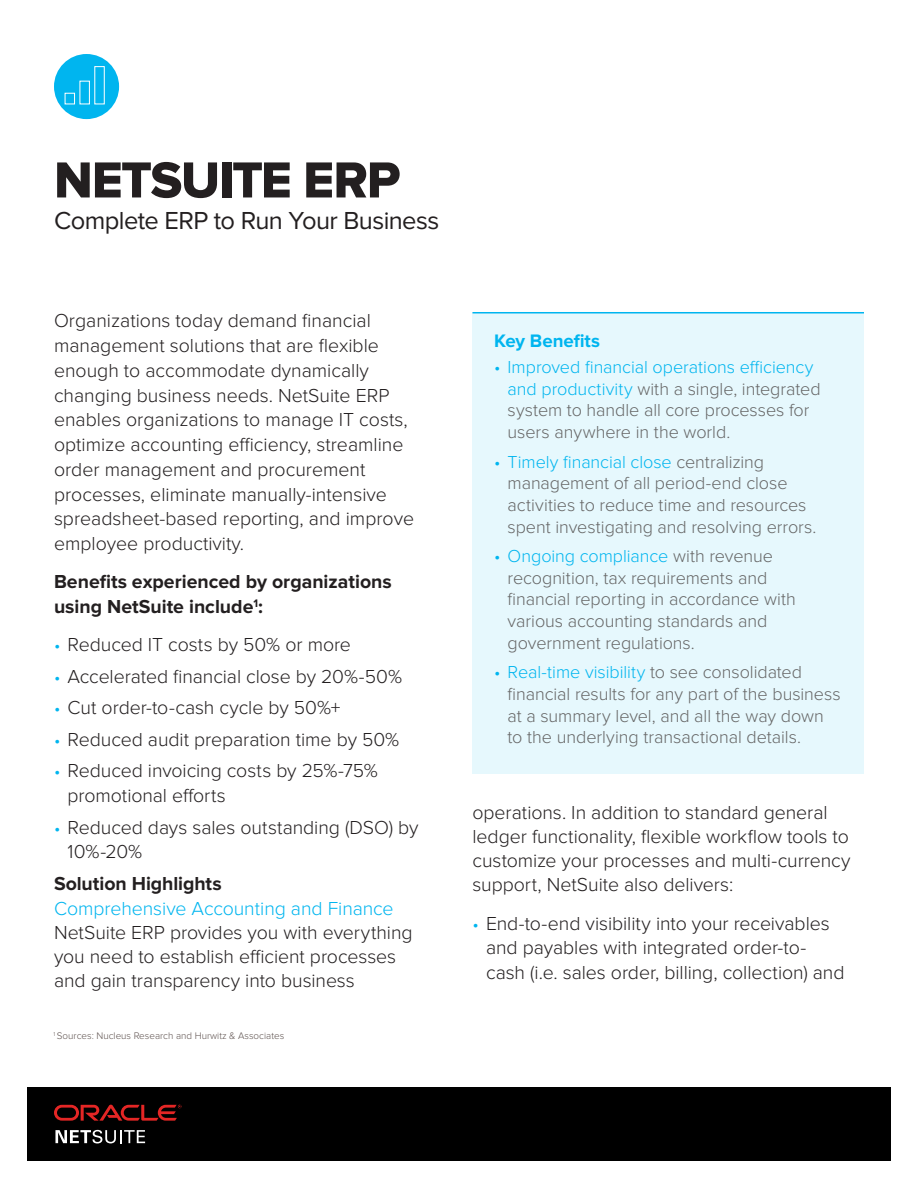
<style>
.page{position:relative;width:918px;height:1188px;background:#fff}
.page>*{position:absolute;margin:0;border:0;box-sizing:border-box;transform-origin:0 0}
.H1-sub_2016{font:52.5px "Proxima Nova Extrabld";letter-spacing:-.025em;color:#231f20}
.H1-sub_2016-2{font:25.5px "Proxima Nova";letter-spacing:-.025em;color:#231f20}
.Body{font:300 19.5px/24.8px "Proxima Nova";color:#231f20}
.Main_Body_2016{font:300 19.5px/24px "Proxima Nova";letter-spacing:-.005em;color:#231f20}
.H2_Main_Body_Header{font:700 19.5px/24.8px "Proxima Nova";color:#231f20}
.H2_Main_Body_Header-2{font:300 19.5px "Proxima Nova";letter-spacing:-.005em;color:#00b5ef}
.H3_sidebar_blue_head{font:700 18.75px "Proxima Nova";letter-spacing:-.005em;color:#00b5ef}
.t1{font:300 18px/21.6px "Proxima Nova";letter-spacing:-.005em;color:#666}
.t2{font:300 9.9px "Proxima Nova";color:#5d514e}
.s1{font-size:18px;color:#00b5ef}
.s2{color:#00b5ef}
</style>
<div class="page">
<div style="left:27px;top:1087px;width:864px;height:74px;background:#000"></div>
<div style="left:54px;top:54px;width:65px;height:65px;background:#00b5ef;border-radius:50%"></div>
<div style="left:65px;top:93px;width:10px;height:11px;border:1px solid #fff"></div>
<div style="left:79px;top:81px;width:11px;height:23px;border:1px solid #fff"></div>
<div style="left:94px;top:66px;width:11px;height:38px;border:1px solid #fff"></div>
<div style="left:472px;top:312px;width:392px;height:462px;background:#e6f8fd"></div>
<hr style="left:472px;top:312px;width:392px;height:1px;background:#00b5ef">
<svg style="left:54px;top:1105px;width:127px;height:16px"></svg>
<svg style="left:55px;top:1130px;width:90px;height:13px"></svg>
<p class="H1-sub_2016" style="left:54px;top:150px;width:348px">NETSUITE ERP</p>
<p class="H1-sub_2016-2" style="left:54px;top:206px;width:387px">Complete ERP to Run Your Business</p>
<p class="Body" style="left:54px;top:309px;width:362px">Organizations today demand financial management solutions that are flexible enough to accommodate dynamically changing business needs. NetSuite ERP enables organizations to manage IT costs, optimize accounting efficiency, streamline order management and procurement processes, eliminate manually-intensive spreadsheet-based reporting, and improve employee productivity.</p>
<p class="H2_Main_Body_Header" style="left:54px;top:570px;width:339px">Benefits experienced by organizations using NetSuite include<sup>1</sup>:</p>
<p class="Body" style="left:54px;top:633px;width:299px"><span class="s1">•</span> Reduced IT costs by 50% or more</p>
<p class="Body" style="left:54px;top:664px;width:350px"><span class="s1">•</span> Accelerated financial close by 20%-50%</p>
<p class="Body" style="left:54px;top:696px;width:288px"><span class="s1">•</span> Cut order-to-cash cycle by 50%+</p>
<p class="Body" style="left:54px;top:727px;width:347px"><span class="s1">•</span> Reduced audit preparation time by 50%</p>
<p class="Body" style="left:68px;top:759px;width:312px;text-indent:-14px"><span class="s1">•</span> Reduced invoicing costs by 25%-75% promotional efforts</p>
<p class="Body" style="left:68px;top:815px;width:353px;text-indent:-14px"><span class="s1">•</span> Reduced days sales outstanding (DSO) by<br>10%-20%</p>
<p class="H2_Main_Body_Header" style="left:54px;top:871px;width:169px">Solution Highlights</p>
<p class="H2_Main_Body_Header-2" style="left:54px;top:897px;width:341px">Comprehensive Accounting and Finance</p>
<p class="Main_Body_2016" style="left:54px;top:920px;width:360px">NetSuite ERP provides you with everything you need to establish efficient processes and gain transparency into business</p>
<p class="t2" style="left:54px;top:1030px;width:232px"><sup>1</sup> Sources: Nucleus Research and Hurwitz &amp; Associates</p>
<p class="H3_sidebar_blue_head" style="left:494px;top:330px;width:108px">Key Benefits</p>
<p class="t1" style="left:508px;top:357px;width:315px;text-indent:-14px"><span class="s2">• Improved financial operations efficiency and productivity</span> with a single, integrated system to handle all core processes for users anywhere in the world.</p>
<p class="t1" style="left:508px;top:451px;width:310px;text-indent:-14px"><span class="s2">• Timely financial close</span> centralizing management of all period-end close activities to reduce time and resources spent investigating and resolving errors.</p>
<p class="t1" style="left:508px;top:546px;width:290px;text-indent:-14px"><span class="s2">• Ongoing compliance</span> with revenue recognition, tax requirements and financial reporting in accordance with various accounting standards and government regulations.</p>
<p class="t1" style="left:508px;top:662px;width:335px;text-indent:-14px"><span class="s2">• Real-time visibility</span> to see consolidated financial results for any part of the business at a summary level, and all the way down to the underlying transactional details.</p>
<p class="Main_Body_2016" style="left:472px;top:801px;width:380px">operations. In addition to standard general ledger functionality, flexible workflow tools to customize your processes and multi-currency support, NetSuite also delivers:</p>
<p class="Body" style="left:486px;top:911px;width:360px;text-indent:-14px"><span class="s1">•</span> End-to-end visibility into your receivables and payables with integrated order-to&shy;cash (i.e. sales order, billing, collection) and</p>
</div>
